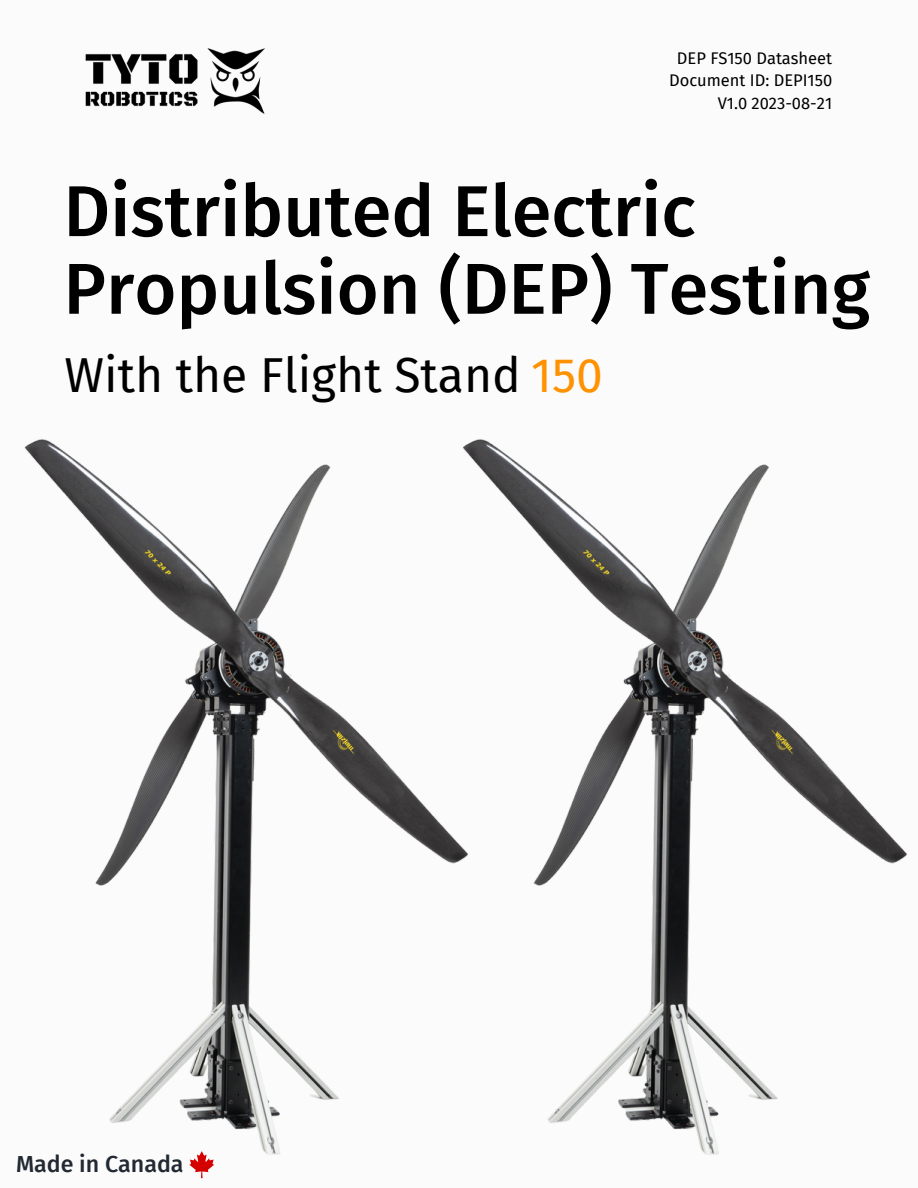
<style>
.page{position:relative;width:918px;height:1188px;background:#fbfbfb}
.page>*{position:absolute;margin:0;border:0;box-sizing:border-box;transform-origin:0 0}
.t1{font:500 72px/77.7px "Fira Sans";color:#000}
.t2{font:48px "Fira Sans";color:#000}
.t3{font:500 23.25px "Fira Sans";color:#222933}
.t4{font:16.5px "Fira Sans";color:#000}
.s1{color:#ff9201}
</style>
<div class="page">
<img style="left:86px;top:49px;width:179px;height:65px">
<img style="left:24px;top:439px;width:435px;height:716px">
<svg style="left:189px;top:1151px;width:25px;height:27px"></svg>
<img style="left:459px;top:439px;width:448px;height:716px">
<p class="t4" style="left:677px;top:49px;width:157px">DEP FS150 Datasheet</p>
<p class="t4" style="left:669px;top:71px;width:165px">Document ID: DEPI150</p>
<p class="t4" style="left:718px;top:94px;width:116px">V1.0 2023-08-21</p>
<p class="t1" style="left:63px;top:173px;width:808px">Distributed Electric<br>Propulsion (DEP) Testing</p>
<p class="t2" style="left:65px;top:347px;width:540px">With the Flight Stand <span class="s1">150</span></p>
<p class="t3" style="left:16px;top:1150px;width:169px">Made in Canada</p>
</div>
